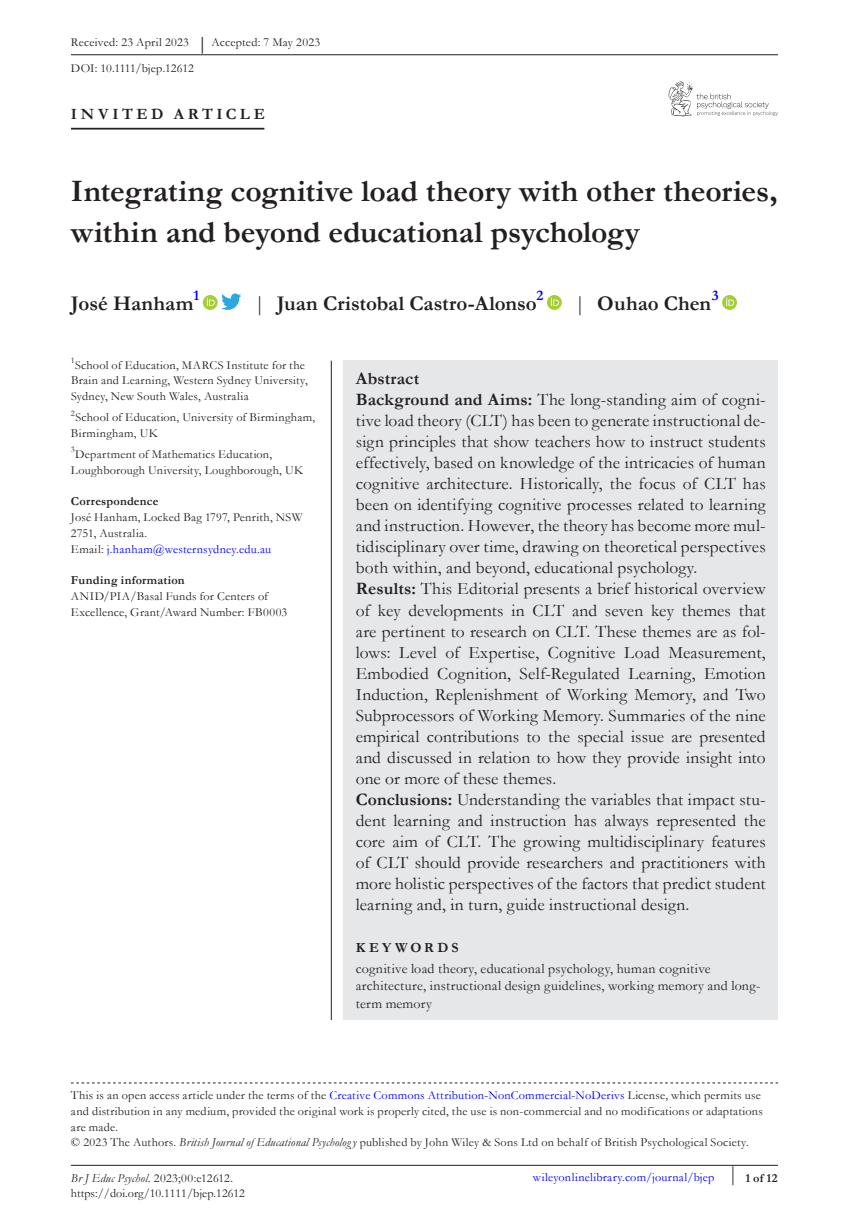
<style>
.page{position:relative;width:849px;height:1221px;background:#fff}
.page>*{position:absolute;margin:0;border:0;box-sizing:border-box;transform-origin:0 0}
.t1{font:700 31.5px/40.2px "Garamond";letter-spacing:-.005em;color:#231f20}
.t2{font:700 21px "Garamond";color:#231f20}
.t3{font:17.5px/21px "Garamond";letter-spacing:.005em;color:#231f20}
.t4{font:700 15.75px "Garamond";letter-spacing:.225em;color:#231f20}
.t5{font:14px/17.5px "Garamond";letter-spacing:.015em;color:#231f20}
.t6{font:700 14px "Garamond";letter-spacing:.23em;color:#231f20}
.t7{font:12.25px/15.8px "Garamond";letter-spacing:.02em;color:#231f20}
.t8{font:700 12.25px "Garamond";letter-spacing:.02em;color:#231f20}
.t9{font:12.25px "Garamond";letter-spacing:.02em;color:#00f}
.t10{font:12.25px "Garamond";color:#231f20}
.t11{font:italic 12.25px "Garamond";letter-spacing:.015em;color:#231f20}
.s1{font-size:18.38px}
.s2{font-weight:400}
.s3{color:#00f}
.s4{font-weight:700}
.s5{font-style:italic}
.s6{font-style:normal}
</style>
<div class="page">
<hr style="left:71px;top:1164px;width:706px;height:1px;background:#231f20">
<svg style="left:668px;top:82px;width:109px;height:34px"></svg>
<hr style="left:71px;top:128px;width:193px;height:1px;background:#231f20">
<div style="left:203px;top:295px;width:14px;height:15px;background:#a5cd39;border-radius:50%"></div>
<svg style="left:207px;top:298px;width:8px;height:8px"></svg>
<svg style="left:221px;top:293px;width:20px;height:17px"></svg>
<svg style="left:546px;top:295px;width:15px;height:15px"></svg>
<svg style="left:550px;top:298px;width:9px;height:8px"></svg>
<div style="left:722px;top:295px;width:14px;height:15px;background:#a5cd39;border-radius:50%"></div>
<svg style="left:726px;top:298px;width:8px;height:8px"></svg>
<hr style="left:71px;top:54px;width:706px;height:1px;background:#231f20">
<svg style="left:71px;top:1082px;width:706px;height:1px"></svg>
<div style="left:343px;top:360px;width:434px;height:659px;background:#e6e7e9"></div>
<hr style="left:331px;top:360px;width:1px;height:659px;background:#231f20">
<p class="t7" style="left:71px;top:30px;width:250px;line-height:25.2px">Received: 23 April 2023 <span class="s1">|</span> Accepted: 7 May 2023<br>DOI: 10.1111/bjep.12612</p>
<p class="t4" style="left:71px;top:103px;width:195px">INVITED ARTICLE</p>
<h1 class="t1" style="left:71px;top:171px;width:708px">Integrating cognitive load theory with other theories, within and beyond educational psychology</h1>
<p class="t2" style="left:71px;top:289px;width:130px">José Hanham<sup>1</sup></p>
<p class="t2" style="left:254px;top:289px;width:290px"><span class="s2">|</span> Juan Cristobal Castro-Alonso<sup>2</sup></p>
<p class="t2" style="left:574px;top:289px;width:145px"><span class="s2">|</span> Ouhao Chen<sup>3</sup></p>
<p class="t7" style="left:71px;top:356px;width:238px"><sup>1</sup>School of Education, MARCS Institute for the<br>Brain and Learning, Western Sydney University,<br>Sydney, New South Wales, Australia</p>
<p class="t7" style="left:71px;top:409px;width:246px"><sup>2</sup>School of Education, University of Birmingham,<br>Birmingham, UK</p>
<p class="t7" style="left:71px;top:446px;width:234px"><sup>3</sup>Department of Mathematics Education,<br>Loughborough University, Loughborough, UK</p>
<p class="t8" style="left:71px;top:493px;width:89px">Correspondence</p>
<p class="t7" style="left:71px;top:509px;width:233px">José Hanham, Locked Bag 1797, Penrith, NSW<br>2751, Australia.<br>Email: <span class="s3">j.hanham@westernsydney.edu.au</span></p>
<p class="t8" style="left:71px;top:572px;width:115px">Funding information</p>
<p class="t7" style="left:71px;top:587px;width:218px">ANID/PIA/Basal Funds for Centers of<br>Excellence, Grant/Award Number: FB0003</p>
<p class="t3" style="left:356px;top:368px;width:411px"><span class="s4">Abstract<br>Background and Aims:</span> The long-standing aim of cogni&shy;tive load theory (CLT) has been to generate instructional de&shy;sign principles that show teachers how to instruct students effectively, based on knowledge of the intricacies of human cognitive architecture. Historically, the focus of CLT has been on identifying cognitive processes related to learning and instruction. However, the theory has become more mul&shy;tidisciplinary over time, drawing on theoretical perspectives both within, and beyond, educational psychology.<br><span class="s4">Results:</span> This Editorial presents a brief historical overview of key developments in CLT and seven key themes that are pertinent to research on CLT. These themes are as fol&shy;lows: Level of Expertise, Cognitive Load Measurement, Embodied Cognition, Self-Regulated Learning, Emotion Induction, Replenishment of Working Memory, and Two Subprocessors of Working Memory. Summaries of the nine empirical contributions to the special issue are presented and discussed in relation to how they provide insight into one or more of these themes.<br><span class="s4">Conclusions:</span> Understanding the variables that impact stu&shy;dent learning and instruction has always represented the core aim of CLT. The growing multidisciplinary features of CLT should provide researchers and practitioners with more holistic perspectives of the factors that predict student learning and, in turn, guide instructional design.</p>
<p class="t6" style="left:356px;top:937px;width:104px">KEYWORDS</p>
<p class="t5" style="left:356px;top:959px;width:406px">cognitive load theory, educational psychology, human cognitive architecture, instructional design guidelines, working memory and long&shy;term memory</p>
<p class="t7" style="left:71px;top:1086px;width:693px">This is an open access article under the terms of the <span class="s3">Creative Commons Attribution-NonCommercial-NoDerivs</span> License, which permits use and distribution in any medium, provided the original work is properly cited, the use is non-commercial and no modifications or adaptations are made.<br>© 2023 The Authors. <span class="s5">British Journal of Educational Psycholog y</span> published by John Wiley &amp; Sons Ltd on behalf of British Psychological Society.</p>
<p class="t11" style="left:71px;top:1169px;width:164px">Br J Educ Psychol. <span class="s6">2023;00:e12612.</span></p>
<p class="t8" style="left:728px;top:1169px;width:51px"><sup>|</sup> 1 of 12</p>
<p class="t10" style="left:71px;top:1184px;width:175px">https://doi.org/10.1111/bjep.12612</p>
<p class="t9" style="left:533px;top:1169px;width:183px">wileyonlinelibrary.com/journal/bjep</p>
</div>
